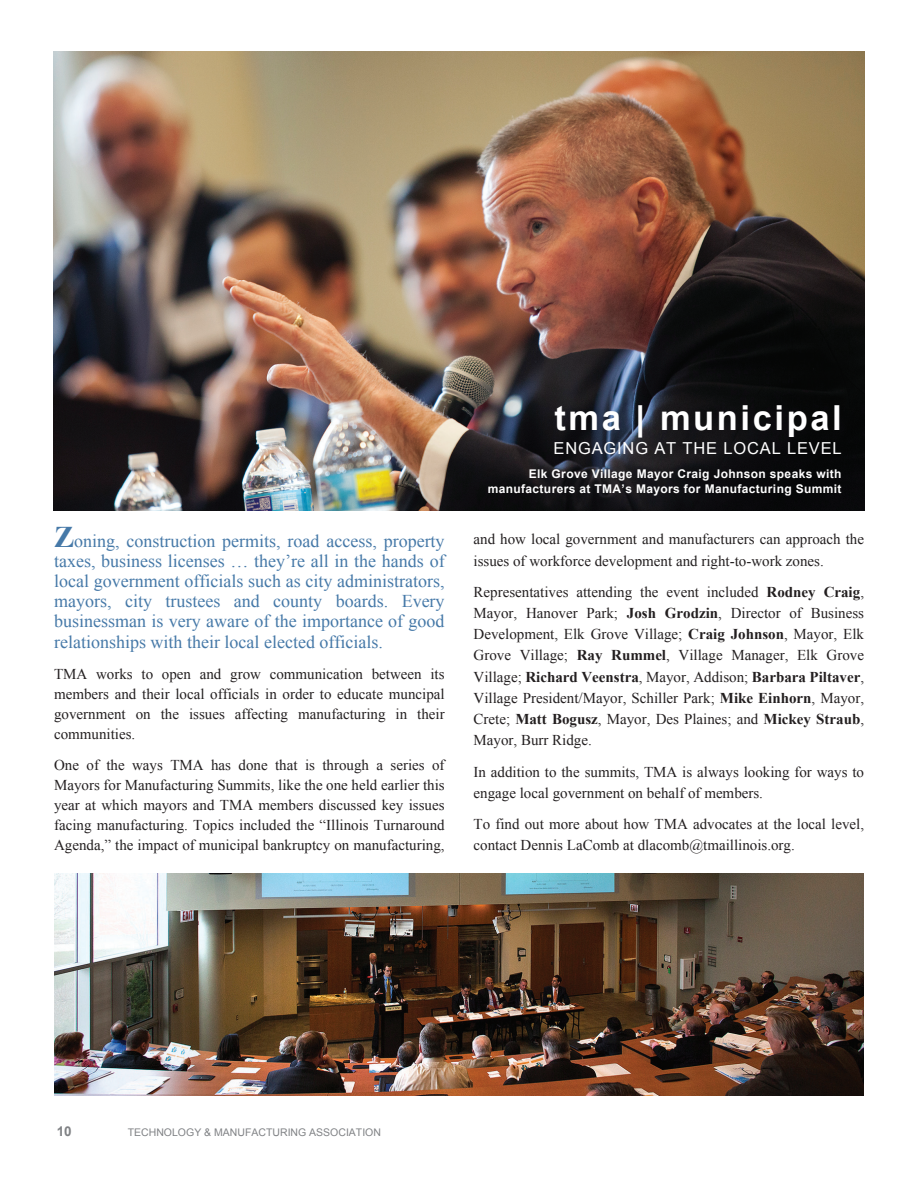
<style>
.page{position:relative;width:918px;height:1188px;background:#fff}
.page>*{position:absolute;margin:0;border:0;box-sizing:border-box;transform-origin:0 0}
.t1{font:700 34.5px "Arial";letter-spacing:.075em;color:#fff}
.t2{font:18px/20.1px "Times New Roman";color:#4679a8;text-align:justify}
.t3{font:16.5px "Arial";letter-spacing:.05em;color:#fff}
.t4{font:15px/21px "Times New Roman";color:#231f20;text-align:justify}
.t5{font:700 13.5px "Arial";color:#808285}
.t6{font:700 12px/15px "Arial";letter-spacing:.03em;color:#fff;text-align:right}
.t7{font:10.5px "Arial";color:#808285}
.s1{font-weight:700;font-size:30px}
.s2{font-weight:700}
</style>
<div class="page">
<img style="left:54px;top:52px;width:810px;height:459px">
<img style="left:54px;top:873px;width:810px;height:222px">
<p class="t2" style="left:54px;top:531px;width:392px"><span class="s1">Z</span>oning, construction permits, road access, property taxes, business licenses … they’re all in the hands of local government officials such as city administrators, mayors, city trustees and county boards. Every businessman is very aware of the importance of good relationships with their local elected officials.</p>
<p class="t4" style="left:54px;top:663px;width:392px;line-height:20.1px">TMA works to open and grow communication between its members and their local officials in order to educate muncipal government on the issues affecting manufacturing in their communities.</p>
<p class="t4" style="left:54px;top:755px;width:392px;line-height:20.1px">One of the ways TMA has done that is through a series of Mayors for Manufacturing Summits, like the one held earlier this year at which mayors and TMA members discussed key issues facing manufacturing. Topics included the “Illinois Turnaround Agenda,” the impact of municipal bankruptcy on manufacturing,</p>
<h1 class="t1" style="left:554px;top:399px;width:289px">tma | municipal</h1>
<p class="t3" style="left:554px;top:439px;width:290px">ENGAGING AT THE LOCAL LEVEL</p>
<p class="t6" style="left:488px;top:466px;width:355px">Elk Grove Village Mayor Craig Johnson speaks with manufacturers at TMA’s Mayors for Manufacturing Summit</p>
<p class="t4" style="left:474px;top:529px;width:392px">and how local government and manufacturers can approach the issues of workforce development and right-to-work zones.</p>
<p class="t4" style="left:474px;top:582px;width:392px">Representatives attending the event included <span class="s2">Rodney Craig</span>, Mayor, Hanover Park; <span class="s2">Josh Grodzin</span>, Director of Business Development, Elk Grove Village; <span class="s2">Craig Johnson</span>, Mayor, Elk Grove Village; <span class="s2">Ray Rummel</span>, Village Manager, Elk Grove Village; <span class="s2">Richard Veenstra</span>, Mayor, Addison; <span class="s2">Barbara Piltaver</span>, Village President/Mayor, Schiller Park; <span class="s2">Mike Einhorn</span>, Mayor, Crete; <span class="s2">Matt Bogusz</span>, Mayor, Des Plaines; and <span class="s2">Mickey Straub</span>, Mayor, Burr Ridge.</p>
<p class="t4" style="left:474px;top:761px;width:392px">In addition to the summits, TMA is always looking for ways to engage local government on behalf of members.</p>
<p class="t4" style="left:474px;top:814px;width:392px">To find out more about how TMA advocates at the local level, contact Dennis LaComb at dlacomb@tmaillinois.org.</p>
<p class="t5" style="left:57px;top:1124px;width:17px">10</p>
<p class="t7" style="left:128px;top:1127px;width:255px">TECHNOLOGY &amp; MANUFACTURING ASSOCIATION</p>
</div>
